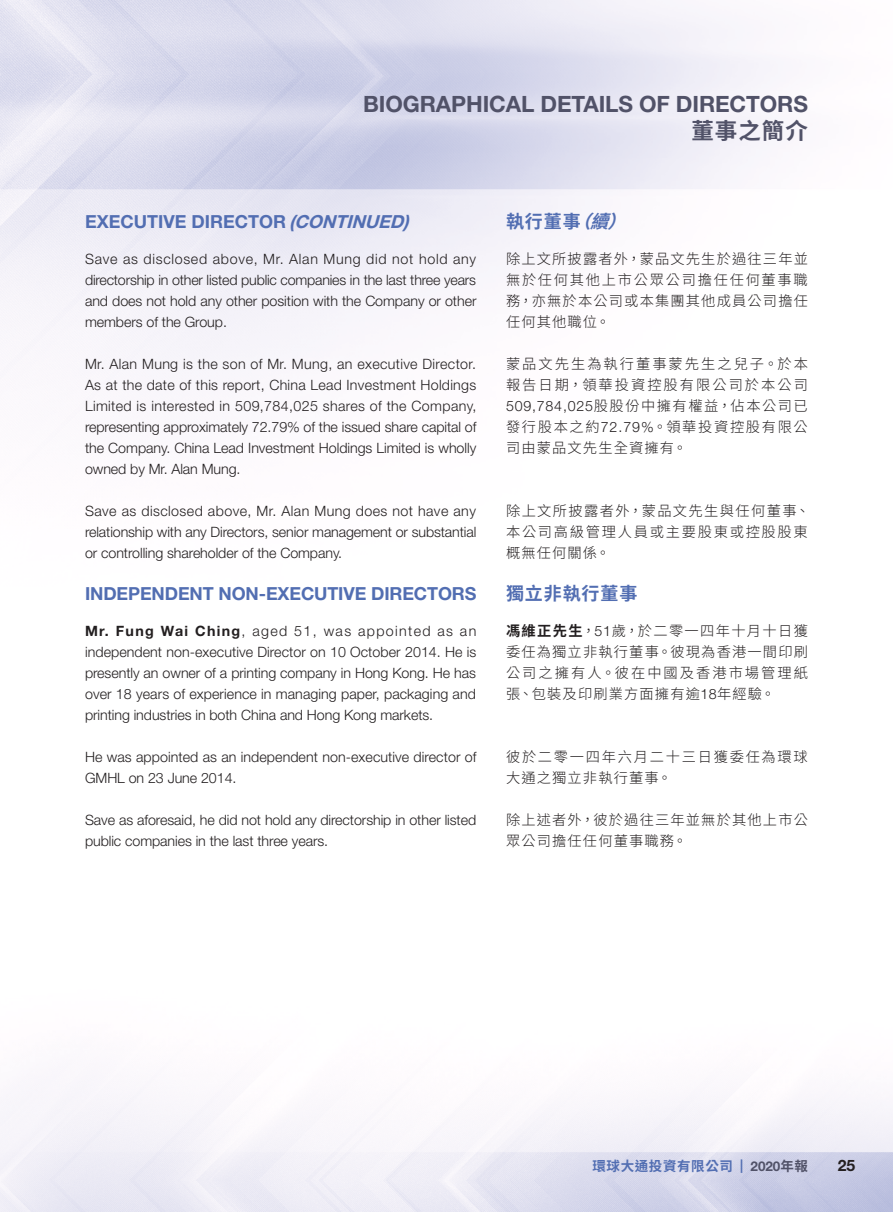
<style>
.page{position:relative;width:893px;height:1212px;background:#fff}
.page>*{position:absolute;margin:0;border:0;box-sizing:border-box;transform-origin:0 0}
.t1{font:700 22.5px "Helvetica Neue LT Std";letter-spacing:-.005em;color:#515268}
.t2{font:700 22.5px "Source Han Sans TC";letter-spacing:.045em;color:#515268}
.Heading_1{font:700 18px "Helvetica Neue LT Std";letter-spacing:-.005em;color:#526eb2}
.C_Heading_1{font:700 18px "Source Han Sans TC";letter-spacing:.05em;color:#526eb2}
.t3{font:700 15.75px "Helvetica Neue LT Std";color:#231f20}
.Body_Text{font:300 14.25px/21px "Helvetica Neue LT Std";letter-spacing:-.005em;color:#231f20;text-align:justify}
.C_Body_Text{font:300 14.25px/21px "Source Han Sans TC";letter-spacing:.095em;color:#231f20;text-align:justify}
.C_Body_Text-2{font:300 14.25px/21px "Source Han Sans TC";letter-spacing:.12em;color:#231f20}
.t4{font:700 13.5px "Source Han Sans TC";letter-spacing:.045em;color:#526eb2}
.s1{font-style:italic}
.s2{font-weight:700}
.s3{font-family:"Helvetica Neue LT Std"}
.s4{font-family:"Helvetica Neue LT Std";color:#515268}
.s5{color:#515268}
</style>
<div class="page">
<img style="left:0;top:0;width:893px;height:1212px">
<h1 class="t1" style="left:363px;top:90px;width:446px">BIOGRAPHICAL DETAILS OF DIRECTORS</h1>
<h1 class="t2" style="left:691px;top:118px;width:118px">董事之簡介</h1>
<p class="Heading_1" style="left:85px;top:211px;width:325px">EXECUTIVE DIRECTOR <span class="s1">(CONTINUED)</span></p>
<p class="Body_Text" style="left:85px;top:248px;width:393px">Save as disclosed above, Mr. Alan Mung did not hold any directorship in other listed public companies in the last three years and does not hold any other position with the Company or other members of the Group.</p>
<p class="Body_Text" style="left:85px;top:353px;width:393px">Mr. Alan Mung is the son of Mr. Mung, an executive Director.<br>As at the date of this report, China Lead Investment Holdings Limited is interested in 509,784,025 shares of the Company, representing approximately 72.79% of the issued share capital of the Company. China Lead Investment Holdings Limited is wholly owned by Mr. Alan Mung.</p>
<p class="Body_Text" style="left:85px;top:500px;width:393px">Save as disclosed above, Mr. Alan Mung does not have any relationship with any Directors, senior management or substantial or controlling shareholder of the Company.</p>
<p class="Heading_1" style="left:85px;top:583px;width:393px">INDEPENDENT NON-EXECUTIVE DIRECTORS</p>
<p class="Body_Text" style="left:85px;top:620px;width:393px"><span class="s2">Mr. Fung Wai Ching</span>, aged 51, was appointed as an independent non-executive Director on 10 October 2014. He is presently an owner of a printing company in Hong Kong. He has over 18 years of experience in managing paper, packaging and printing industries in both China and Hong Kong markets.</p>
<p class="Body_Text" style="left:85px;top:746px;width:393px">He was appointed as an independent non-executive director of<br>GMHL on 23 June 2014.</p>
<p class="Body_Text" style="left:85px;top:809px;width:393px">Save as aforesaid, he did not hold any directorship in other listed public companies in the last three years.</p>
<p class="C_Heading_1" style="left:506px;top:212px;width:135px">執行董事<span class="s1">（續）</span></p>
<p class="C_Body_Text" style="left:506px;top:249px;width:303px">除上文所披露者外，蒙品文先生於過往三年並無於任何其他上市公眾公司擔任任何董事職務，亦無於本公司或本集團其他成員公司擔任任何其他職位。</p>
<p class="C_Body_Text" style="left:506px;top:354px;width:303px">蒙品文先生為執行董事蒙先生之兒子。於本報告日期，領華投資控股有限公司於本公司<span class="s3">509,784,025</span>股股份中擁有權益，佔本公司已發行股本之約<span class="s3">72.79%</span>。領華投資控股有限公司由蒙品文先生全資擁有。</p>
<p class="C_Body_Text" style="left:506px;top:501px;width:305px;text-align:left">除上文所披露者外，蒙品文先生與任何董事、本公司高級管理人員或主要股東或控股股東概無任何關係。</p>
<p class="C_Heading_1" style="left:506px;top:584px;width:133px">獨立非執行董事</p>
<p class="C_Body_Text" style="left:506px;top:621px;width:303px"><span class="s2">馮維正先生</span>，<span class="s3">51</span>歲，於二零一四年十月十日獲委任為獨立非執行董事。彼現為香港一間印刷公司之擁有人。彼在中國及香港市場管理紙張、包裝及印刷業方面擁有逾<span class="s3">18</span>年經驗。</p>
<p class="C_Body_Text-2" style="left:506px;top:747px;width:303px">彼於二零一四年六月二十三日獲委任為環球大通之獨立非執行董事。</p>
<p class="C_Body_Text" style="left:506px;top:810px;width:303px">除上述者外，彼於過往三年並無於其他上市公眾公司擔任任何董事職務。</p>
<p class="t4" style="left:592px;top:1158px;width:217px">環球大通投資有限公司 <span class="s3">|</span> <span class="s4">2020</span><span class="s5">年報</span></p>
<p class="t3" style="left:838px;top:1156px;width:19px">25</p>
</div>
